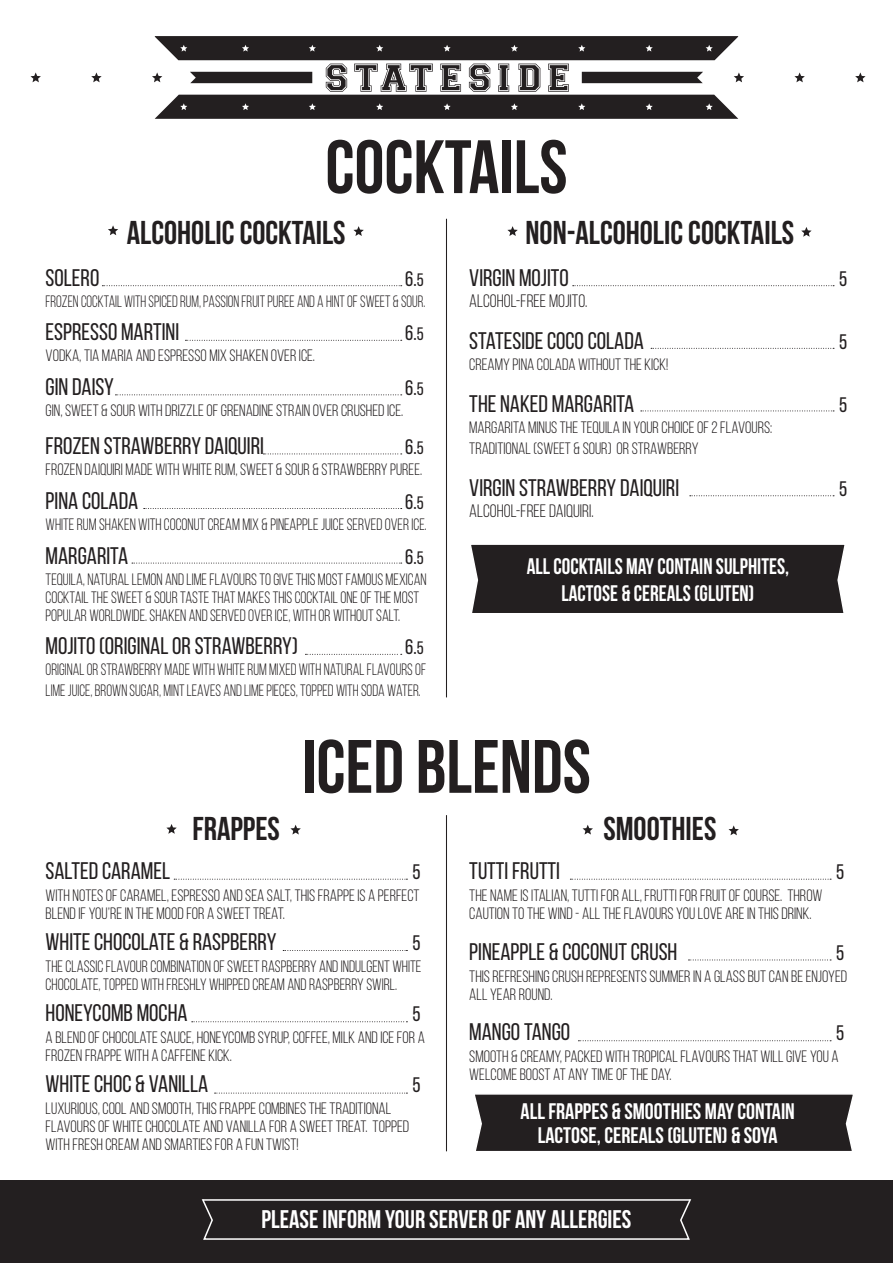
<style>
.page{position:relative;width:893px;height:1263px;background:#fff}
.page>*{position:absolute;margin:0;border:0;box-sizing:border-box;transform-origin:0 0}
.t1{font:700 75.45px "Bebas Neue";color:#231f20}
.t2{font:700 33px "Bebas Neue";color:#231f20}
.t3{font:700 25.5px "Bebas Neue";color:#fff}
.t4{font:24px "Bebas Neue";color:#231f20}
.t5{font:700 22.5px/24px "Bebas Neue";color:#fff;text-align:center}
.t6{font:700 22.5px "Bebas Neue";color:#fff;scale:.96 1}
.t7{font:21px "Bebas Neue";color:#231f20}
.t8{font:18px "Bebas Neue";color:#231f20}
.t9{font:16.5px/18px "Bebas Neue";color:#231f20}
.t10{font:16.5px/18px "Bebas Neue";color:#231f20;scale:.95 1}
.t11{font:16.5px/21px "Bebas Neue";color:#231f20;scale:.92 1}
.t12{font:16.5px/18px "Bebas Neue";color:#231f20;scale:.96 1}
.t13{font:16.5px "Bebas Neue";color:#231f20;scale:.9 1}
.s1{font-size:18px}
</style>
<div class="page">
<div style="left:0;top:1180px;width:893px;height:83px;background:#231f20"></div>
<svg style="left:91px;top:72px;width:11px;height:10px"></svg>
<svg style="left:31px;top:72px;width:10px;height:10px"></svg>
<svg style="left:794px;top:72px;width:11px;height:10px"></svg>
<svg style="left:152px;top:36px;width:592px;height:83px"></svg>
<svg style="left:855px;top:72px;width:10px;height:10px"></svg>
<svg style="left:108px;top:225px;width:10px;height:10px"></svg>
<svg style="left:353px;top:226px;width:11px;height:10px"></svg>
<svg style="left:166px;top:824px;width:11px;height:10px"></svg>
<svg style="left:290px;top:825px;width:11px;height:9px"></svg>
<svg style="left:507px;top:226px;width:11px;height:10px"></svg>
<svg style="left:801px;top:227px;width:11px;height:10px"></svg>
<svg style="left:583px;top:825px;width:10px;height:9px"></svg>
<svg style="left:728px;top:825px;width:11px;height:10px"></svg>
<div style="left:471px;top:544px;width:374px;height:69px;background:#231f20"></div>
<div style="left:475px;top:1094px;width:378px;height:57px;background:#231f20"></div>
<hr style="left:446px;top:219px;width:1px;height:478px;background:#231f20">
<hr style="left:446px;top:815px;width:1px;height:336px;background:#231f20">
<svg style="left:102px;top:285px;width:300px;height:1px"></svg>
<svg style="left:573px;top:285px;width:261px;height:1px"></svg>
<svg style="left:651px;top:348px;width:183px;height:1px"></svg>
<svg style="left:641px;top:411px;width:193px;height:1px"></svg>
<svg style="left:690px;top:495px;width:144px;height:1px"></svg>
<svg style="left:185px;top:340px;width:217px;height:1px"></svg>
<svg style="left:115px;top:394px;width:287px;height:1px"></svg>
<svg style="left:263px;top:454px;width:139px;height:1px"></svg>
<svg style="left:144px;top:508px;width:258px;height:1px"></svg>
<svg style="left:132px;top:563px;width:270px;height:1px"></svg>
<svg style="left:174px;top:879px;width:233px;height:1px"></svg>
<svg style="left:570px;top:879px;width:261px;height:1px"></svg>
<svg style="left:283px;top:950px;width:124px;height:1px"></svg>
<svg style="left:688px;top:959px;width:143px;height:1px"></svg>
<svg style="left:578px;top:1040px;width:253px;height:1px"></svg>
<svg style="left:192px;top:1021px;width:215px;height:1px"></svg>
<svg style="left:215px;top:1093px;width:192px;height:1px"></svg>
<svg style="left:305px;top:654px;width:97px;height:1px"></svg>
<svg style="left:201px;top:1199px;width:491px;height:41px"></svg>
<p class="t1" style="left:325px;top:126px;width:244px">COCKTAILS</p>
<p class="t2" style="left:127px;top:214px;width:220px">ALCOHOLIC COCKTAILS</p>
<p class="t4" style="left:46px;top:264px;width:55px">SOLERO</p>
<p class="t7" style="left:405px;top:267px;width:20px">6.<span class="s1">5</span></p>
<p class="t13" style="left:46px;top:292px;width:424px">FROZEN COCKTAIL WITH SPICED RUM, PASSION FRUIT PUREE AND A HINT OF SWEET &amp; SOUR.</p>
<p class="t4" style="left:46px;top:319px;width:135px">ESPRESSO MARTINI</p>
<p class="t7" style="left:405px;top:322px;width:20px">6.<span class="s1">5</span></p>
<p class="t9" style="left:46px;top:346px;width:271px">VODKA, TIA MARIA AND ESPRESSO MIX SHAKEN OVER ICE.</p>
<p class="t4" style="left:46px;top:374px;width:70px">GIN DAISY</p>
<p class="t7" style="left:405px;top:376px;width:20px">6.<span class="s1">5</span></p>
<p class="t9" style="left:46px;top:401px;width:359px">GIN, SWEET &amp; SOUR WITH DRIZZLE OF GRENADINE STRAIN OVER CRUSHED ICE.</p>
<p class="t4" style="left:46px;top:433px;width:220px">FROZEN STRAWBERRY DAIQUIRI</p>
<p class="t7" style="left:405px;top:435px;width:20px">6.<span class="s1">5</span></p>
<p class="t9" style="left:46px;top:460px;width:378px">FROZEN DAIQUIRI MADE WITH WHITE RUM, SWEET &amp; SOUR &amp; STRAWBERRY PUREE.</p>
<p class="t4" style="left:46px;top:487px;width:94px">PINA COLADA</p>
<p class="t7" style="left:405px;top:490px;width:20px">6.<span class="s1">5</span></p>
<p class="t10" style="left:46px;top:515px;width:403px">WHITE RUM SHAKEN WITH COCONUT CREAM MIX &amp; PINEAPPLE JUICE SERVED OVER ICE.</p>
<p class="t4" style="left:46px;top:542px;width:84px">MARGARITA</p>
<p class="t7" style="left:405px;top:545px;width:20px">6.<span class="s1">5</span></p>
<p class="t10" style="left:46px;top:570px;width:403px">TEQUILA, NATURAL LEMON AND LIME FLAVOURS TO GIVE THIS MOST FAMOUS MEXICAN<br>COCKTAIL THE SWEET &amp; SOUR TASTE THAT MAKES THIS COCKTAIL ONE OF THE MOST<br>POPULAR WORLDWIDE. SHAKEN AND SERVED OVER ICE, WITH OR WITHOUT SALT.</p>
<p class="t4" style="left:46px;top:633px;width:254px">MOJITO (ORIGINAL OR STRAWBERRY)</p>
<p class="t7" style="left:405px;top:636px;width:20px">6.<span class="s1">5</span></p>
<p class="t11" style="left:46px;top:659px;width:415px">ORIGINAL OR STRAWBERRY MADE WITH WHITE RUM MIXED WITH NATURAL FLAVOURS OF<br>LIME JUICE, BROWN SUGAR, MINT LEAVES AND LIME PIECES, TOPPED WITH SODA WATER.</p>
<p class="t2" style="left:526px;top:214px;width:270px">NON-ALCOHOLIC COCKTAILS</p>
<p class="t4" style="left:469px;top:264px;width:101px">VIRGIN MOJITO</p>
<p class="t7" style="left:839px;top:267px;width:10px">5</p>
<p class="t8" style="left:469px;top:291px;width:120px">ALCOHOL-FREE MOJITO.</p>
<p class="t4" style="left:469px;top:327px;width:176px">STATESIDE COCO COLADA</p>
<p class="t7" style="left:839px;top:330px;width:10px">5</p>
<p class="t9" style="left:469px;top:355px;width:200px">CREAMY PINA COLADA WITHOUT THE KICK!</p>
<p class="t4" style="left:469px;top:390px;width:167px">THE NAKED MARGARITA</p>
<p class="t7" style="left:839px;top:393px;width:10px">5</p>
<p class="t9" style="left:469px;top:418px;width:304px">MARGARITA MINUS THE TEQUILA IN YOUR CHOICE OF 2 FLAVOURS:</p>
<p class="t9" style="left:469px;top:439px;width:231px">TRADITIONAL (SWEET &amp; SOUR) OR STRAWBERRY</p>
<p class="t4" style="left:469px;top:474px;width:211px">VIRGIN STRAWBERRY DAIQUIRI</p>
<p class="t7" style="left:839px;top:477px;width:10px">5</p>
<p class="t8" style="left:469px;top:501px;width:126px">ALCOHOL-FREE DAIQUIRI.</p>
<p class="t6" style="left:527px;top:554px;width:275px">ALL COCKTAILS MAY CONTAIN SULPHITES,</p>
<p class="t6" style="left:561px;top:581px;width:202px">LACTOSE &amp; CEREALS (GLUTEN)</p>
<p class="t2" style="left:192px;top:810px;width:89px">FRAPPES</p>
<p class="t1" style="left:302px;top:725px;width:290px">ICED BLENDS</p>
<p class="t2" style="left:603px;top:810px;width:114px">SMOOTHIES</p>
<p class="t4" style="left:46px;top:858px;width:126px">SALTED CARAMEL</p>
<p class="t7" style="left:412px;top:860px;width:10px">5</p>
<p class="t9" style="left:46px;top:887px;width:375px">WITH NOTES OF CARAMEL, ESPRESSO AND SEA SALT, THIS FRAPPE IS A PERFECT<br>BLEND IF YOU’RE IN THE MOOD FOR A SWEET TREAT.</p>
<p class="t4" style="left:46px;top:929px;width:232px">WHITE CHOCOLATE &amp; RASPBERRY</p>
<p class="t7" style="left:412px;top:931px;width:10px">5</p>
<p class="t12" style="left:46px;top:958px;width:393px">THE CLASSIC FLAVOUR COMBINATION OF SWEET RASPBERRY AND INDULGENT WHITE<br>CHOCOLATE, TOPPED WITH FRESHLY WHIPPED CREAM AND RASPBERRY SWIRL.</p>
<p class="t4" style="left:46px;top:1000px;width:144px">HONEYCOMB MOCHA</p>
<p class="t7" style="left:412px;top:1002px;width:10px">5</p>
<p class="t9" style="left:46px;top:1029px;width:381px">A BLEND OF CHOCOLATE SAUCE, HONEYCOMB SYRUP, COFFEE, MILK AND ICE FOR A<br>FROZEN FRAPPE WITH A CAFFEINE KICK.</p>
<p class="t4" style="left:46px;top:1071px;width:164px">WHITE CHOC &amp; VANILLA</p>
<p class="t7" style="left:412px;top:1073px;width:10px">5</p>
<p class="t9" style="left:46px;top:1100px;width:365px">LUXURIOUS, COOL AND SMOOTH, THIS FRAPPE COMBINES THE TRADITIONAL<br>FLAVOURS OF WHITE CHOCOLATE AND VANILLA FOR A SWEET TREAT. TOPPED<br>WITH FRESH CREAM AND SMARTIES FOR A FUN TWIST!</p>
<p class="t4" style="left:469px;top:858px;width:92px">TUTTI FRUTTI</p>
<p class="t7" style="left:836px;top:860px;width:10px">5</p>
<p class="t9" style="left:469px;top:887px;width:355px">THE NAME IS ITALIAN, TUTTI FOR ALL, FRUTTI FOR FRUIT OF COURSE. THROW<br>CAUTION TO THE WIND - ALL THE FLAVOURS YOU LOVE ARE IN THIS DRINK.</p>
<p class="t4" style="left:469px;top:938px;width:210px">PINEAPPLE &amp; COCONUT CRUSH</p>
<p class="t7" style="left:836px;top:941px;width:10px">5</p>
<p class="t9" style="left:469px;top:967px;width:379px">THIS REFRESHING CRUSH REPRESENTS SUMMER IN A GLASS BUT CAN BE ENJOYED<br>ALL YEAR ROUND.</p>
<p class="t4" style="left:469px;top:1019px;width:103px">MANGO TANGO</p>
<p class="t7" style="left:836px;top:1021px;width:10px">5</p>
<p class="t9" style="left:469px;top:1048px;width:371px">SMOOTH &amp; CREAMY, PACKED WITH TROPICAL FLAVOURS THAT WILL GIVE YOU A<br>WELCOME BOOST AT ANY TIME OF THE DAY.</p>
<p class="t5" style="left:521px;top:1099px;width:276px">ALL FRAPPES &amp; SMOOTHIES MAY CONTAIN<br>LACTOSE, CEREALS (GLUTEN) &amp; SOYA</p>
<p class="t3" style="left:262px;top:1205px;width:371px">PLEASE INFORM YOUR SERVER OF ANY ALLERGIES</p>
</div>
